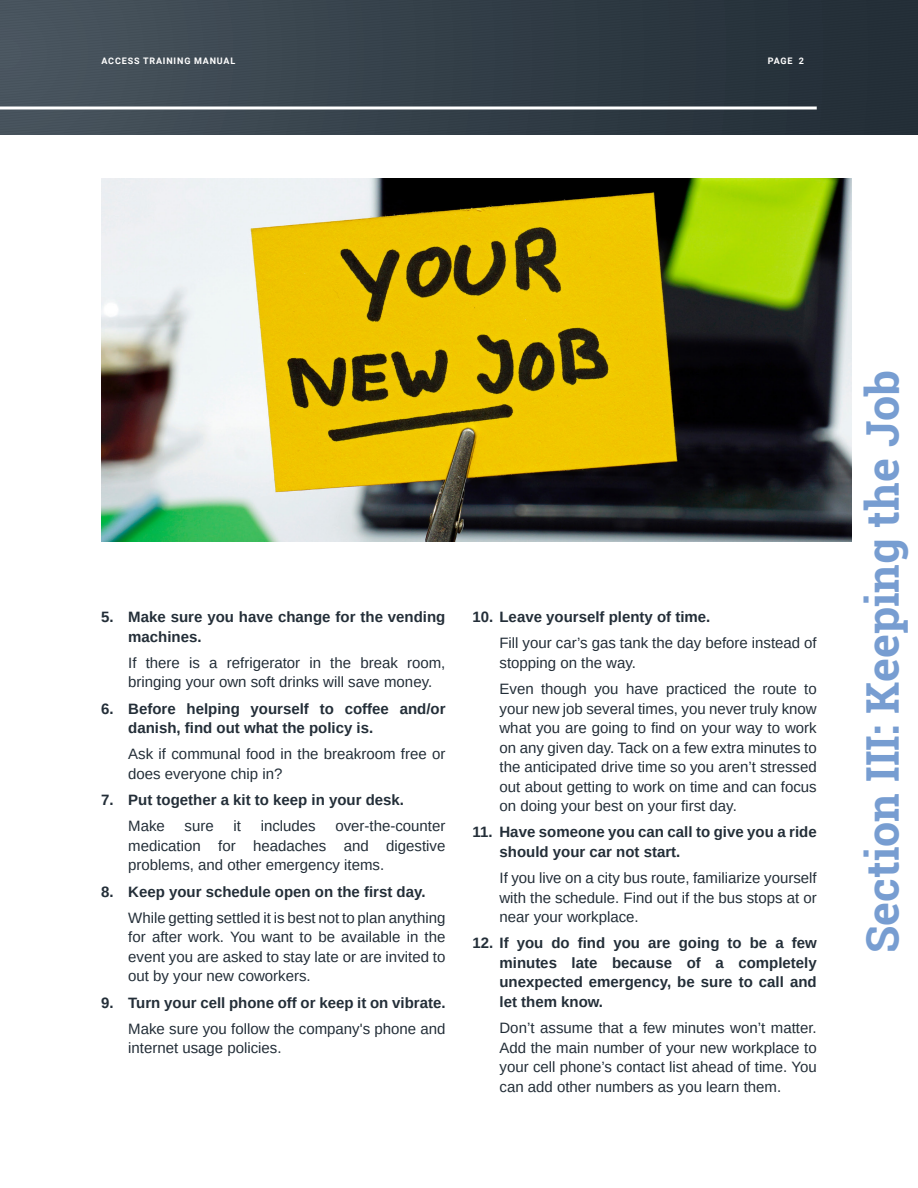
<style>
.page{position:relative;width:918px;height:1188px;background:#fff}
.page>*{position:absolute;margin:0;border:0;box-sizing:border-box;transform-origin:0 0}
.t1{font:700 45px "Roboto Slab";color:#779dd1}
._10_16_Reg_Left{font:15px/19.5px "Arimo";color:#232e38;text-align:justify}
.t2{font:700 15px/19.5px "Arimo";color:#232e38}
.t3{font:700 9px "Roboto";letter-spacing:.095em;color:#fff}
</style>
<div class="page">
<svg style="left:0;top:0;width:918px;height:135px;background:#343f49"></svg>
<svg style="left:0;top:106px;width:817px;height:4px"></svg>
<img style="left:101px;top:178px;width:751px;height:364px">
<p class="t3" style="left:101px;top:55px;width:136px">ACCESS TRAINING MANUAL</p>
<p class="t3" style="left:768px;top:55px;width:38px">PAGE 2</p>
<p class="t2" style="left:128px;top:608px;width:319px;text-indent:-27px">5. Make sure you have change for the vending machines.</p>
<p class="_10_16_Reg_Left" style="left:128px;top:653px;width:319px">If there is a refrigerator in the break room, bringing your own soft drinks will save money.</p>
<p class="t2" style="left:128px;top:699px;width:319px;text-indent:-27px">6. Before helping yourself to coffee and/or danish, find out what the policy is.</p>
<p class="_10_16_Reg_Left" style="left:128px;top:745px;width:319px">Ask if communal food in the breakroom free or does everyone chip in?</p>
<p class="t2" style="left:101px;top:791px;width:304px">7. Put together a kit to keep in your desk.</p>
<p class="_10_16_Reg_Left" style="left:128px;top:817px;width:38px">Make</p>
<p class="_10_16_Reg_Left" style="left:185px;top:817px;width:31px">sure</p>
<p class="_10_16_Reg_Left" style="left:234px;top:817px;width:9px">it</p>
<p class="_10_16_Reg_Left" style="left:261px;top:817px;width:57px">includes</p>
<p class="_10_16_Reg_Left" style="left:128px;top:817px;width:319px;text-indent:207px">over-the-counter medication for headaches and digestive problems, and other emergency items.</p>
<p class="t2" style="left:101px;top:882px;width:326px">8. Keep your schedule open on the first day.</p>
<p class="_10_16_Reg_Left" style="left:128px;top:908px;width:319px">While getting settled it is best not to plan anything for after work. You want to be available in the event you are asked to stay late or are invited to out by your new coworkers.</p>
<p class="t2" style="left:101px;top:993px;width:346px">9. Turn your cell phone off or keep it on vibrate.</p>
<p class="_10_16_Reg_Left" style="left:128px;top:1019px;width:319px">Make sure you follow the company's phone and internet usage policies.</p>
<p class="t2" style="left:472px;top:608px;width:239px">10. Leave yourself plenty of time.</p>
<p class="_10_16_Reg_Left" style="left:500px;top:634px;width:319px">Fill your car’s gas tank the day before instead of stopping on the way.</p>
<p class="_10_16_Reg_Left" style="left:500px;top:679px;width:319px">Even though you have practiced the route to your new job several times, you never truly know what you are going to find on your way to work on any given day. Tack on a few extra minutes to the anticipated drive time so you aren’t stressed out about getting to work on time and can focus on doing your best on your first day.</p>
<p class="t2" style="left:500px;top:823px;width:319px;text-indent:-27px">11. Have someone you can call to give you a ride should your car not start.</p>
<p class="_10_16_Reg_Left" style="left:500px;top:868px;width:319px">If you live on a city bus route, familiarize yourself with the schedule. Find out if the bus stops at or near your workplace.</p>
<p class="t2" style="left:500px;top:934px;width:319px;text-align:justify;text-indent:-27px">12. If you do find you are going to be a few minutes late because of a completely unexpected emergency, be sure to call and let them know.</p>
<p class="_10_16_Reg_Left" style="left:500px;top:1018px;width:319px">Don’t assume that a few minutes won’t matter.<br>Add the main number of your new workplace to your cell phone’s contact list ahead of time. You can add other numbers as you learn them.</p>
<h1 class="t1" style="left:852px;top:953px;width:585px;rotate:-90deg">Section III: Keeping the Job</h1>
</div>
